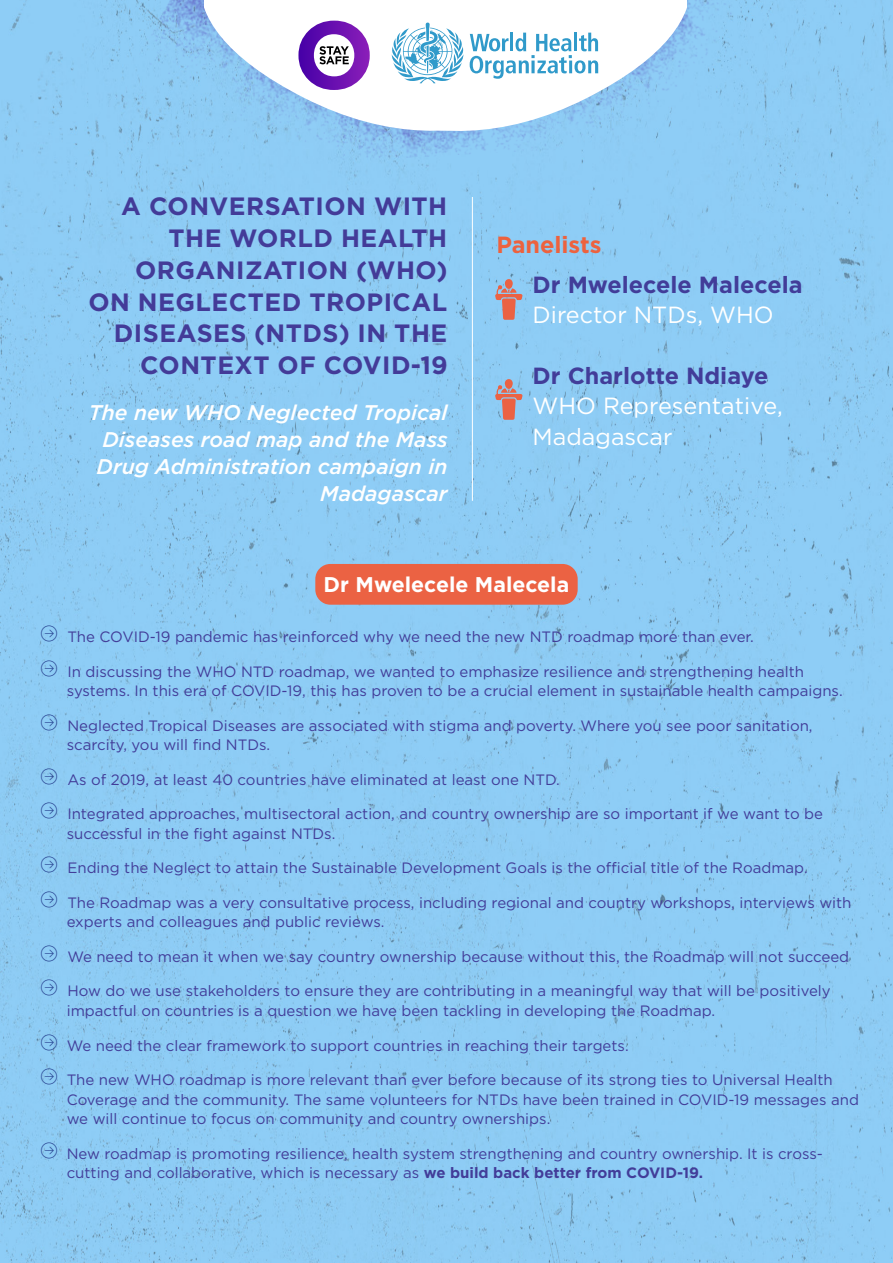
<style>
.page{position:relative;width:893px;height:1263px;background:#8eccf5}
.page>*{position:absolute;margin:0;border:0;box-sizing:border-box;transform-origin:0 0}
.t1{font:700 25.05px/31.8px "Gotham Pro";letter-spacing:.02em;color:#433b98;text-align:right}
.t2{font:23.4px/30.5px "Gotham Pro";color:#fff}
.t3{font:700 23.4px "Gotham Pro";color:#423d99}
.t4{font:700 23.4px "Gotham Pro";color:#ed623e}
.t5{font:700 21.3px "Gotham Pro";color:#fff}
.t6{font:italic 500 21.15px/27.2px "Gotham Pro";color:#fff;text-align:right}
.t7{font:15px/19.5px "Gotham Pro";color:#423d99}
.s1{font-weight:700}
</style>
<div class="page">
<img style="left:147px;top:0;width:594px;height:171px">
<svg style="left:495px;top:279px;width:27px;height:41px"></svg>
<svg style="left:626px;top:0;width:61px;height:131px;fill:#8ecdf6"></svg>
<svg style="left:204px;top:0;width:422px;height:131px"></svg>
<svg style="left:390px;top:23px;width:208px;height:60px"></svg>
<svg style="left:298px;top:21px;width:72px;height:69px"></svg>
<hr style="left:472px;top:197px;width:1px;height:304px;background:#fff">
<svg style="left:495px;top:379px;width:27px;height:41px"></svg>
<div style="left:315px;top:564px;width:263px;height:41px;background:#eb6243;border-radius:15px"></div>
<svg style="left:41px;top:626px;width:16px;height:16px"></svg>
<svg style="left:41px;top:660px;width:16px;height:16px"></svg>
<svg style="left:41px;top:714px;width:16px;height:16px"></svg>
<svg style="left:41px;top:768px;width:16px;height:16px"></svg>
<svg style="left:41px;top:803px;width:16px;height:16px"></svg>
<svg style="left:41px;top:857px;width:16px;height:16px"></svg>
<svg style="left:41px;top:891px;width:16px;height:16px"></svg>
<svg style="left:41px;top:945px;width:16px;height:16px"></svg>
<svg style="left:41px;top:980px;width:16px;height:16px"></svg>
<svg style="left:41px;top:1034px;width:16px;height:16px"></svg>
<svg style="left:41px;top:1068px;width:16px;height:16px"></svg>
<svg style="left:41px;top:1142px;width:16px;height:16px"></svg>
<p class="t1" style="left:88px;top:190px;width:361px">A CONVERSATION WITH<br>THE WORLD HEALTH<br>ORGANIZATION (WHO)<br>ON NEGLECTED TROPICAL<br>DISEASES (NTDS) IN THE<br>CONTEXT OF COVID-19</p>
<p class="t6" style="left:89px;top:398px;width:360px">The new WHO Neglected Tropical<br>Diseases road map and the Mass<br>Drug Administration campaign in<br>Madagascar</p>
<p class="t4" style="left:496px;top:231px;width:107px">Panelists</p>
<p class="t3" style="left:533px;top:271px;width:272px">Dr Mwelecele Malecela</p>
<p class="t2" style="left:533px;top:299px;width:243px">Director NTDs, WHO</p>
<p class="t3" style="left:533px;top:362px;width:237px">Dr Charlotte Ndiaye</p>
<p class="t2" style="left:533px;top:391px;width:252px">WHO Representative,<br>Madagascar</p>
<p class="t5" style="left:324px;top:572px;width:247px">Dr Mwelecele Malecela</p>
<p class="t7" style="left:67px;top:627px;width:688px">The COVID-19 pandemic has reinforced why we need the new NTD roadmap more than ever.</p>
<p class="t7" style="left:67px;top:662px;width:777px">In discussing the WHO NTD roadmap, we wanted to emphasize resilience and strengthening health systems. In this era of COVID-19, this has proven to be a crucial element in sustainable health campaigns.</p>
<p class="t7" style="left:67px;top:716px;width:747px">Neglected Tropical Diseases are associated with stigma and poverty. Where you see poor sanitation, scarcity, you will find NTDs.</p>
<p class="t7" style="left:67px;top:770px;width:494px">As of 2019, at least 40 countries have eliminated at least one NTD.</p>
<p class="t7" style="left:67px;top:804px;width:758px">Integrated approaches, multisectoral action, and country ownership are so important if we want to be successful in the fight against NTDs.</p>
<p class="t7" style="left:67px;top:858px;width:742px">Ending the Neglect to attain the Sustainable Development Goals is the official title of the Roadmap.</p>
<p class="t7" style="left:67px;top:893px;width:786px">The Roadmap was a very consultative process, including regional and country workshops, interviews with experts and colleagues and public reviews.</p>
<p class="t7" style="left:67px;top:947px;width:783px">We need to mean it when we say country ownership because without this, the Roadmap will not succeed</p>
<p class="t7" style="left:67px;top:981px;width:765px">How do we use stakeholders to ensure they are contributing in a meaningful way that will be positively impactful on countries is a question we have been tackling in developing the Roadmap.</p>
<p class="t7" style="left:67px;top:1035px;width:563px">We need the clear framework to support countries in reaching their targets.</p>
<p class="t7" style="left:67px;top:1070px;width:794px">The new WHO roadmap is more relevant than ever before because of its strong ties to Universal Health<br>Coverage and the community. The same volunteers for NTDs have been trained in COVID-19 messages and we will continue to focus on community and country ownerships.</p>
<p class="t7" style="left:67px;top:1143px;width:758px">New roadmap is promoting resilience, health system strengthening and country ownership. It is cross&shy;cutting and collaborative, which is necessary as <span class="s1">we build back better from COVID-19.</span></p>
</div>
